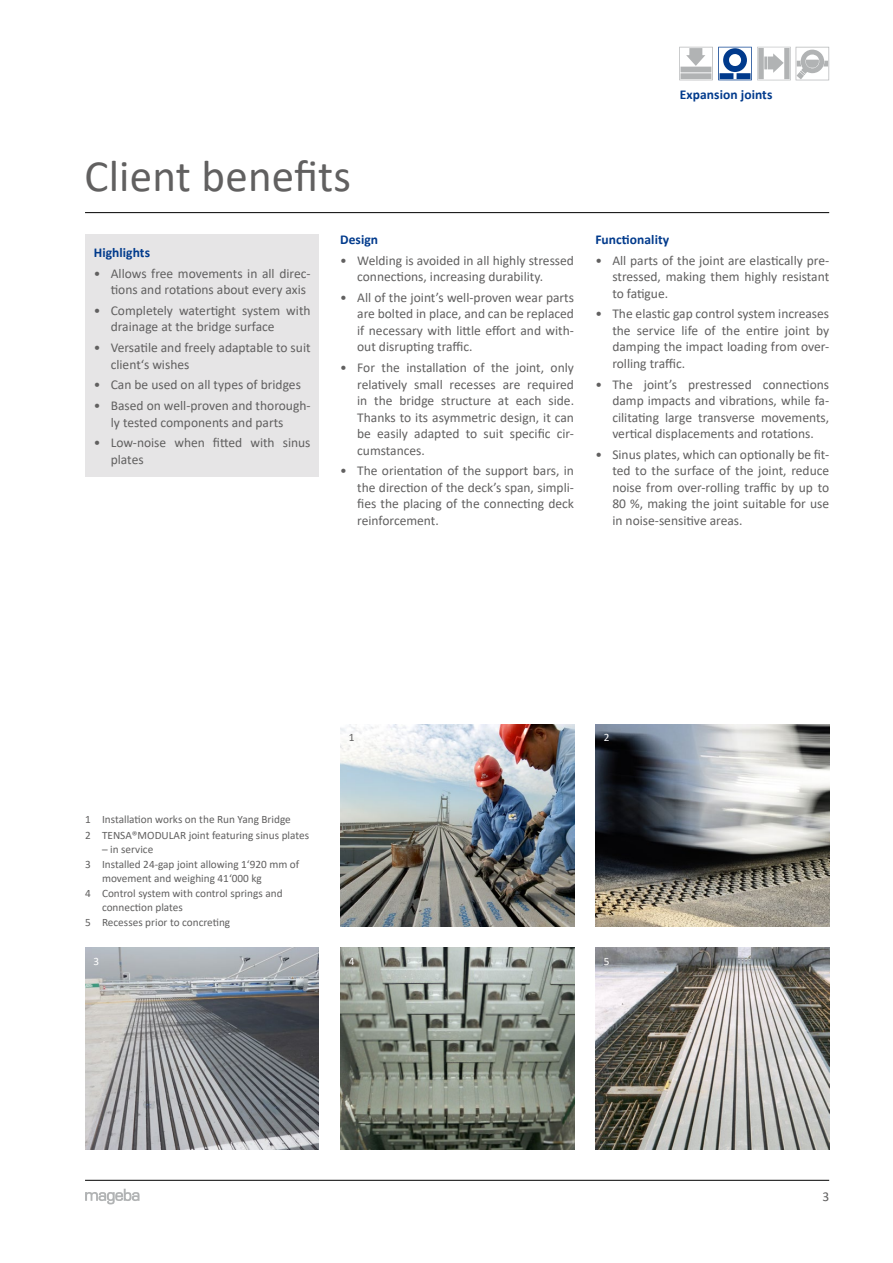
<style>
.page{position:relative;width:893px;height:1263px;background:#fff}
.page>*{position:absolute;margin:0;border:0;box-sizing:border-box;transform-origin:0 0}
.t1{font:45px "Calibri";letter-spacing:.005em;color:#616060}
.t2{font:13.5px/16.5px "Calibri";color:#616060;text-align:justify}
.t3{font:700 13.5px "Calibri";letter-spacing:.005em;color:#003a8c}
.t4{font:11.25px/15.6px "Calibri";color:#616060}
.t5{font:11.25px "Calibri";color:#fff}
</style>
<div class="page">
<hr style="left:85px;top:1180px;width:744px;height:1px;background:#000">
<hr style="left:85px;top:212px;width:744px;height:1px;background:#000">
<svg style="left:85px;top:1189px;width:55px;height:15px"></svg>
<svg style="left:679px;top:47px;width:151px;height:34px"></svg>
<img style="left:85px;top:948px;width:234px;height:202px">
<img style="left:595px;top:724px;width:234px;height:202px">
<img style="left:340px;top:724px;width:234px;height:202px">
<img style="left:595px;top:948px;width:234px;height:202px">
<img style="left:340px;top:948px;width:234px;height:202px">
<div style="left:85px;top:234px;width:234px;height:243px;background:#e6e5e6"></div>
<p class="t3" style="left:680px;top:85px;width:94px">Expansion joints</p>
<h1 class="t1" style="left:85px;top:145px;width:268px">Client benefits</h1>
<p class="t3" style="left:94px;top:243px;width:58px">Highlights</p>
<p class="t2" style="left:111px;top:264px;width:201px;text-indent:-17px">• Allows free movements in all direc&shy;tions and rotations about every axis</p>
<p class="t2" style="left:111px;top:302px;width:201px;text-indent:-17px">• Completely watertight system with drainage at the bridge surface</p>
<p class="t2" style="left:111px;top:339px;width:201px;text-indent:-17px">• Versatile and freely adaptable to suit client‘s wishes</p>
<p class="t2" style="left:94px;top:376px;width:209px">• Can be used on all types of bridges</p>
<p class="t2" style="left:111px;top:397px;width:201px;text-indent:-17px">• Based on well-proven and thorough&shy;ly tested components and parts</p>
<p class="t2" style="left:111px;top:434px;width:201px;text-indent:-17px">• Low-noise when fitted with sinus plates</p>
<p class="t3" style="left:340px;top:230px;width:39px">Design</p>
<p class="t2" style="left:357px;top:252px;width:218px;text-indent:-17px">• Welding is avoided in all highly stressed connections, increasing durability.</p>
<p class="t2" style="left:357px;top:289px;width:218px;text-indent:-17px">• All of the joint’s well-proven wear parts are bolted in place, and can be replaced if necessary with little effort and with&shy;out disrupting traffic.</p>
<p class="t2" style="left:357px;top:359px;width:218px;text-indent:-17px">• For the installation of the joint, only relatively small recesses are required in the bridge structure at each side.<br>Thanks to its asymmetric design, it can be easily adapted to suit specific cir&shy;cumstances.</p>
<p class="t2" style="left:357px;top:462px;width:218px;text-indent:-17px">• The orientation of the support bars, in the direction of the deck’s span, simpli&shy;fies the placing of the connecting deck reinforcement.</p>
<p class="t3" style="left:595px;top:230px;width:75px">Functionality</p>
<p class="t2" style="left:612px;top:252px;width:218px;text-indent:-17px">• All parts of the joint are elastically pre&shy;stressed, making them highly resistant to fatigue.</p>
<p class="t2" style="left:612px;top:305px;width:218px;text-indent:-17px">• The elastic gap control system increases the service life of the entire joint by damping the impact loading from over&shy;rolling traffic.</p>
<p class="t2" style="left:612px;top:376px;width:218px;text-indent:-17px">• The joint’s prestressed connections damp impacts and vibrations, while fa&shy;cilitating large transverse movements, vertical displacements and rotations.</p>
<p class="t2" style="left:612px;top:446px;width:218px;text-indent:-17px">• Sinus plates, which can optionally be fit&shy;ted to the surface of the joint, reduce noise from over-rolling traffic by up to 80 %, making the joint suitable for use in noise-sensitive areas.</p>
<p class="t4" style="left:85px;top:812px;width:226px">1 Installation works on the Run Yang Bridge<br>2 TENSA®MODULAR joint featuring sinus plates</p>
<p class="t4" style="left:85px;top:841px;width:216px;text-indent:17px">– in service<br>3 Installed 24-gap joint allowing 1‘920 mm of</p>
<p class="t4" style="left:85px;top:870px;width:199px;text-align:center">movement and weighing 41‘000 kg<br>4 Control system with control springs and</p>
<p class="t4" style="left:85px;top:899px;width:147px;text-indent:17px">connection plates<br>5 Recesses prior to concreting</p>
<p class="t5" style="left:94px;top:953px;width:7px">3</p>
<p class="t4" style="left:349px;top:729px;width:7px">1</p>
<p class="t5" style="left:604px;top:730px;width:7px">2</p>
<p class="t5" style="left:349px;top:953px;width:7px">4</p>
<p class="t5" style="left:604px;top:953px;width:7px">5</p>
<p class="t2" style="left:822px;top:1188px;width:8px">3</p>
</div>
